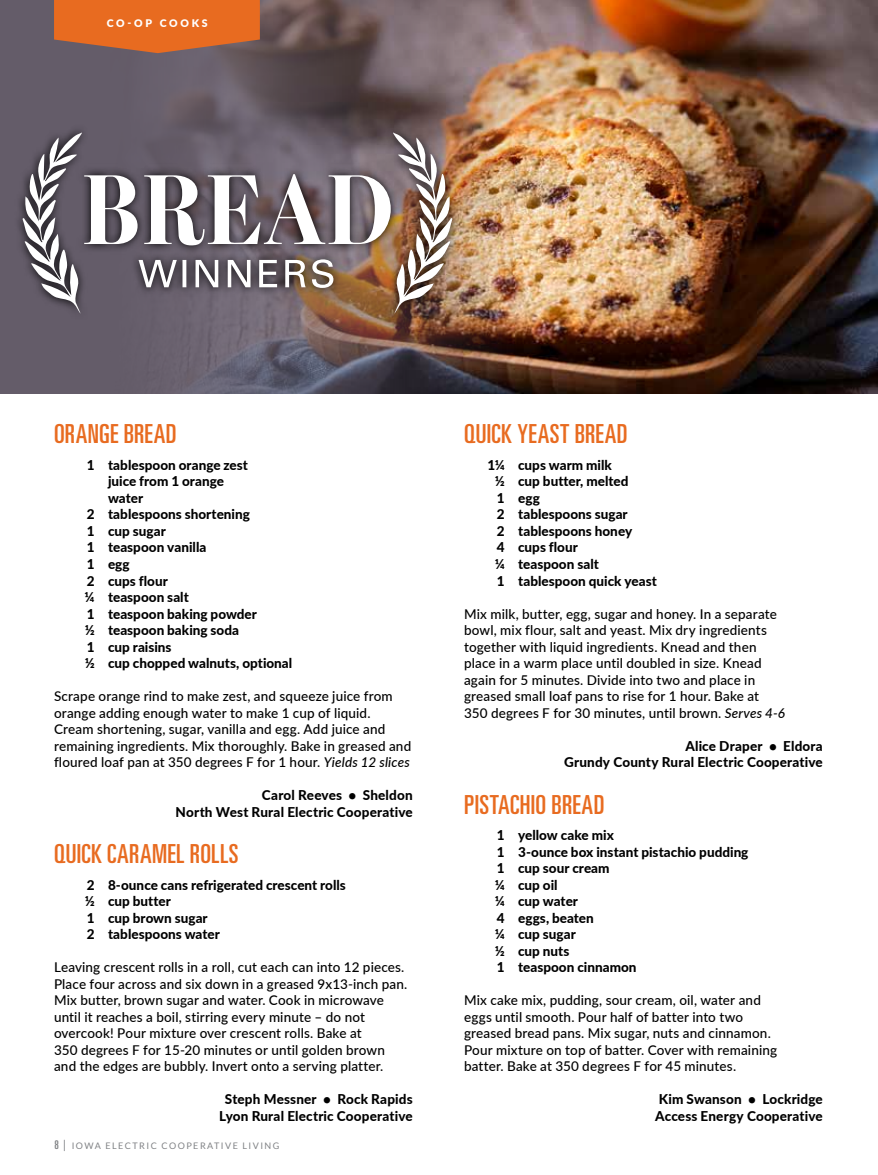
<style>
.page{position:relative;width:878px;height:1175px;background:#fff}
.page>*{position:absolute;margin:0;border:0;box-sizing:border-box;transform-origin:0 0}
.t1{font:ultra-condensed 26.25px "Univers";letter-spacing:.015em;color:#e86b20}
.t2{font:500 13.5px/16.5px "Lato";letter-spacing:.01em;color:#000}
.t3{font:800 13.5px/16.5px "Lato";letter-spacing:.005em;color:#000}
.t4{font:900 10.5px "Lato";letter-spacing:.26em;color:#fff}
.t5{font:9px "Lato";letter-spacing:.16em;color:#808285}
.s1{font-style:italic}
.s2{font-family:"Univers";font-stretch:ultra-condensed;font-size:12px}
.s3{font-size:12px}
</style>
<div class="page">
<div style="left:0;top:0;width:878px;height:394px;background:#645c69"></div>
<img style="left:157px;top:0;width:721px;height:394px">
<svg style="left:54px;top:0;width:206px;height:53px;background:#d76928"></svg>
<img style="left:19px;top:124px;width:441px;height:197px">
<svg style="left:22px;top:132px;width:430px;height:182px"></svg>
<p class="t4" style="left:107px;top:15px;width:102px">CO-OP COOKS</p>
<h1 class="t1" style="left:54px;top:419px;width:124px">ORANGE BREAD</h1>
<p class="t3" style="left:87px;top:456px;width:163px">1 tablespoon orange zest</p>
<p class="t3" style="left:108px;top:473px;width:117px">juice from 1 orange</p>
<p class="t3" style="left:108px;top:489px;width:37px">water</p>
<p class="t3" style="left:87px;top:506px;width:164px">2 tablespoons shortening</p>
<p class="t3" style="left:87px;top:522px;width:80px">1 cup sugar</p>
<p class="t3" style="left:87px;top:539px;width:121px">1 teaspoon vanilla</p>
<p class="t3" style="left:87px;top:555px;width:44px">1 egg</p>
<p class="t3" style="left:87px;top:572px;width:82px">2 cups flour</p>
<p class="t3" style="left:85px;top:588px;width:106px">¼ teaspoon salt</p>
<p class="t3" style="left:87px;top:604px;width:171px">1 teaspoon baking powder</p>
<p class="t3" style="left:85px;top:621px;width:156px">½ teaspoon baking soda</p>
<p class="t3" style="left:87px;top:637px;width:86px">1 cup raisins</p>
<p class="t3" style="left:85px;top:654px;width:209px">½ cup chopped walnuts, optional</p>
<p class="t2" style="left:54px;top:687px;width:359px">Scrape orange rind to make zest, and squeeze juice from orange adding enough water to make 1 cup of liquid.<br>Cream shortening, sugar, vanilla and egg. Add juice and remaining ingredients. Mix thoroughly. Bake in greased and floured loaf pan at 350 degrees F for 1 hour. <span class="s1">Yields 12 slices</span></p>
<p class="t3" style="left:176px;top:786px;width:238px;text-align:right">Carol Reeves • Sheldon<br>North West Rural Electric Cooperative</p>
<h1 class="t1" style="left:54px;top:838px;width:186px">QUICK CARAMEL ROLLS</h1>
<p class="t3" style="left:85px;top:876px;width:263px">2 8-ounce cans refrigerated crescent rolls ½ cup butter<br>1 cup brown sugar<br>2 tablespoons water</p>
<p class="t2" style="left:54px;top:958px;width:355px">Leaving crescent rolls in a roll, cut each can into 12 pieces.<br>Place four across and six down in a greased 9x13-inch pan.<br>Mix butter, brown sugar and water. Cook in microwave until it reaches a boil, stirring every minute – do not overcook! Pour mixture over crescent rolls. Bake at<br>350 degrees F for 15-20 minutes or until golden brown and the edges are bubbly. Invert onto a serving platter.</p>
<p class="t3" style="left:219px;top:1090px;width:195px;text-align:center">Steph Messner • Rock Rapids<br>Lyon Rural Electric Cooperative</p>
<p class="t5" style="left:55px;top:1141px;width:226px"><span class="s2">8</span> <span class="s3">|</span> IOWA ELECTRIC COOPERATIVE LIVING</p>
<h1 class="t1" style="left:464px;top:419px;width:165px">QUICK YEAST BREAD</h1>
<p class="t3" style="left:494px;top:456px;width:164px;text-indent:-7px">1¼ cups warm milk<br>½ cup butter, melted<br>1 egg<br>2 tablespoons sugar<br>2 tablespoons honey<br>4 cups flour<br>¼ teaspoon salt<br>1 tablespoon quick yeast</p>
<p class="t2" style="left:464px;top:605px;width:322px">Mix milk, butter, egg, sugar and honey. In a separate bowl, mix flour, salt and yeast. Mix dry ingredients together with liquid ingredients. Knead and then place in a warm place until doubled in size. Knead again for 5 minutes. Divide into two and place in greased small loaf pans to rise for 1 hour. Bake at 350 degrees F for 30 minutes, until brown. <span class="s1">Serves 4-6</span></p>
<p class="t3" style="left:564px;top:736px;width:260px;text-align:right">Alice Draper • Eldora<br>Grundy County Rural Electric Cooperative</p>
<h1 class="t1" style="left:464px;top:789px;width:142px">PISTACHIO BREAD</h1>
<p class="t3" style="left:494px;top:826px;width:255px">1 yellow cake mix<br>1 3-ounce box instant pistachio pudding<br>1 cup sour cream<br>¼ cup oil<br>¼ cup water<br>4 eggs, beaten<br>¼ cup sugar<br>½ cup nuts<br>1 teaspoon cinnamon</p>
<p class="t2" style="left:464px;top:991px;width:314px">Mix cake mix, pudding, sour cream, oil, water and eggs until smooth. Pour half of batter into two greased bread pans. Mix sugar, nuts and cinnamon.<br>Pour mixture on top of batter. Cover with remaining batter. Bake at 350 degrees F for 45 minutes.</p>
<p class="t3" style="left:655px;top:1090px;width:169px">Kim Swanson • Lockridge<br>Access Energy Cooperative</p>
</div>
